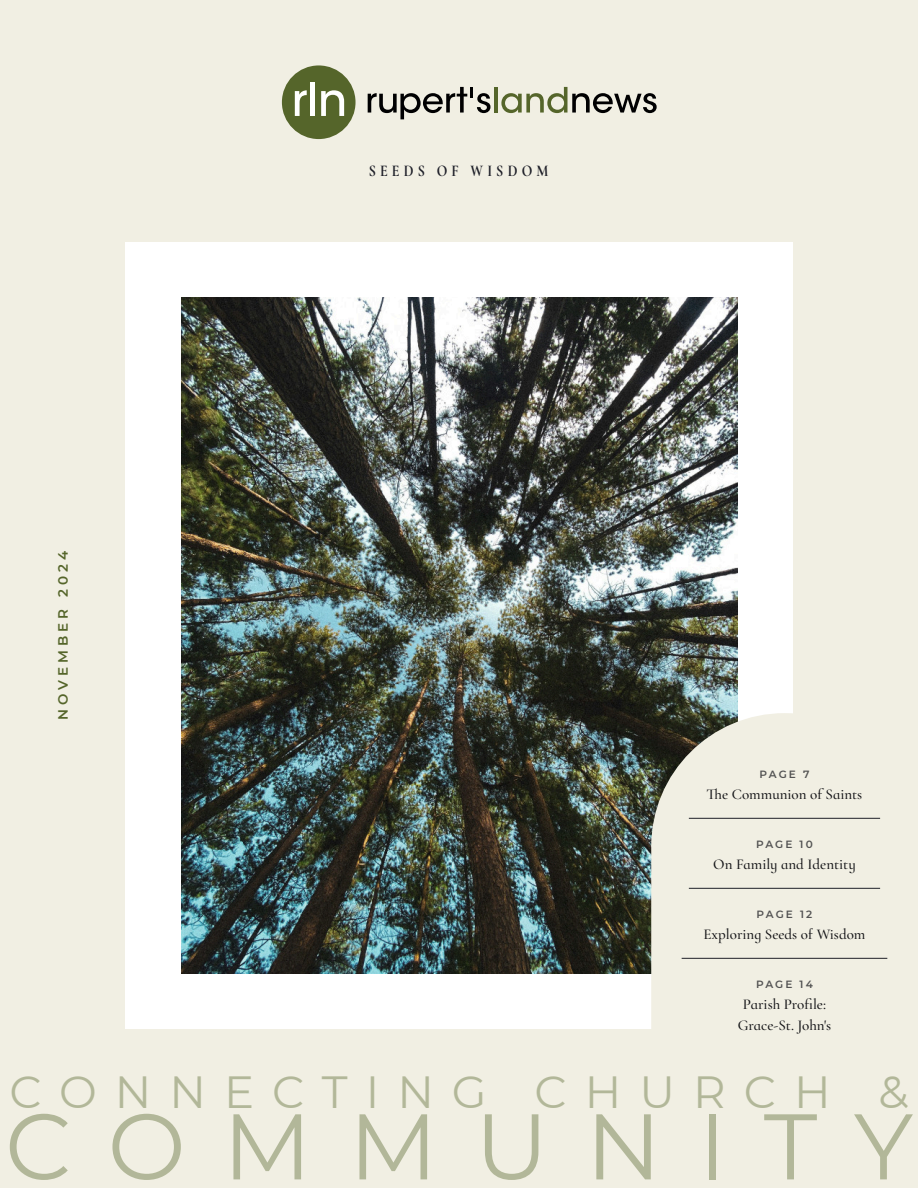
<style>
.page{position:relative;width:918px;height:1188px;background:#f1efe3}
.page>*{position:absolute;margin:0;border:0;box-sizing:border-box;transform-origin:0 0}
.t1{font:93px "Montserrat";letter-spacing:.4em;color:rgb(85 101 42/.4)}
.t2{font:45px "Montserrat";letter-spacing:.4em;color:rgb(85 101 42/.4)}
.t3{font:700 16.5px "Cormorant Infant";letter-spacing:.3em;color:#1e1f28;scale:.85 1}
.t4{font:500 15px/21px "Cormorant Infant";color:#131316;text-align:center}
.t5{font:600 13.5px "Montserrat";letter-spacing:.3em;color:#55652a}
.t6{font:600 10.5px "Montserrat";letter-spacing:.19em;color:#535353}
</style>
<div class="page">
<div style="left:126px;top:242px;width:667px;height:787px;background:#fff"></div>
<img style="left:181px;top:297px;width:557px;height:677px">
<div style="left:651px;top:713px;width:237px;height:316px;background:#f1efe3"></div>
<div style="left:282px;top:65px;width:74px;height:74px;background:#55652a;border-radius:50%"></div>
<hr style="left:494px;top:87px;width:4px;height:26px;background:#55652a">
<svg style="left:295px;top:90px;width:12px;height:26px"></svg>
<div style="left:310px;top:82px;width:5px;height:34px;background:#fff"></div>
<svg style="left:321px;top:90px;width:23px;height:26px"></svg>
<svg style="left:368px;top:87px;width:123px;height:32px"></svg>
<svg style="left:501px;top:87px;width:156px;height:26px"></svg>
<hr style="left:682px;top:958px;width:205px;height:1px;background:#1e1f28">
<hr style="left:689px;top:888px;width:191px;height:1px;background:#1e1f28">
<hr style="left:689px;top:818px;width:191px;height:1px;background:#1e1f28">
<p class="t5" style="left:55px;top:720px;width:171px;rotate:-90deg">NOVEMBER 2024</p>
<p class="t3" style="left:369px;top:161px;width:213px">SEEDS OF WISDOM</p>
<p class="t6" style="left:760px;top:768px;width:51px">PAGE 7</p>
<p class="t4" style="left:707px;top:783px;width:157px">The Communion of Saints</p>
<p class="t6" style="left:756px;top:838px;width:58px">PAGE 10</p>
<p class="t4" style="left:713px;top:853px;width:144px">On Family and Identity</p>
<p class="t6" style="left:757px;top:908px;width:57px">PAGE 12</p>
<p class="t4" style="left:704px;top:923px;width:163px">Exploring Seeds of Wisdom</p>
<p class="t6" style="left:756px;top:978px;width:58px">PAGE 14</p>
<p class="t4" style="left:738px;top:993px;width:95px">Parish Profile:<br>Grace-St. John's</p>
<h2 class="t2" style="left:9px;top:1064px;width:901px">CONNECTING CHURCH &amp;</h2>
<h1 class="t1" style="left:5px;top:1089px;width:910px">COMMUNITY</h1>
</div>
